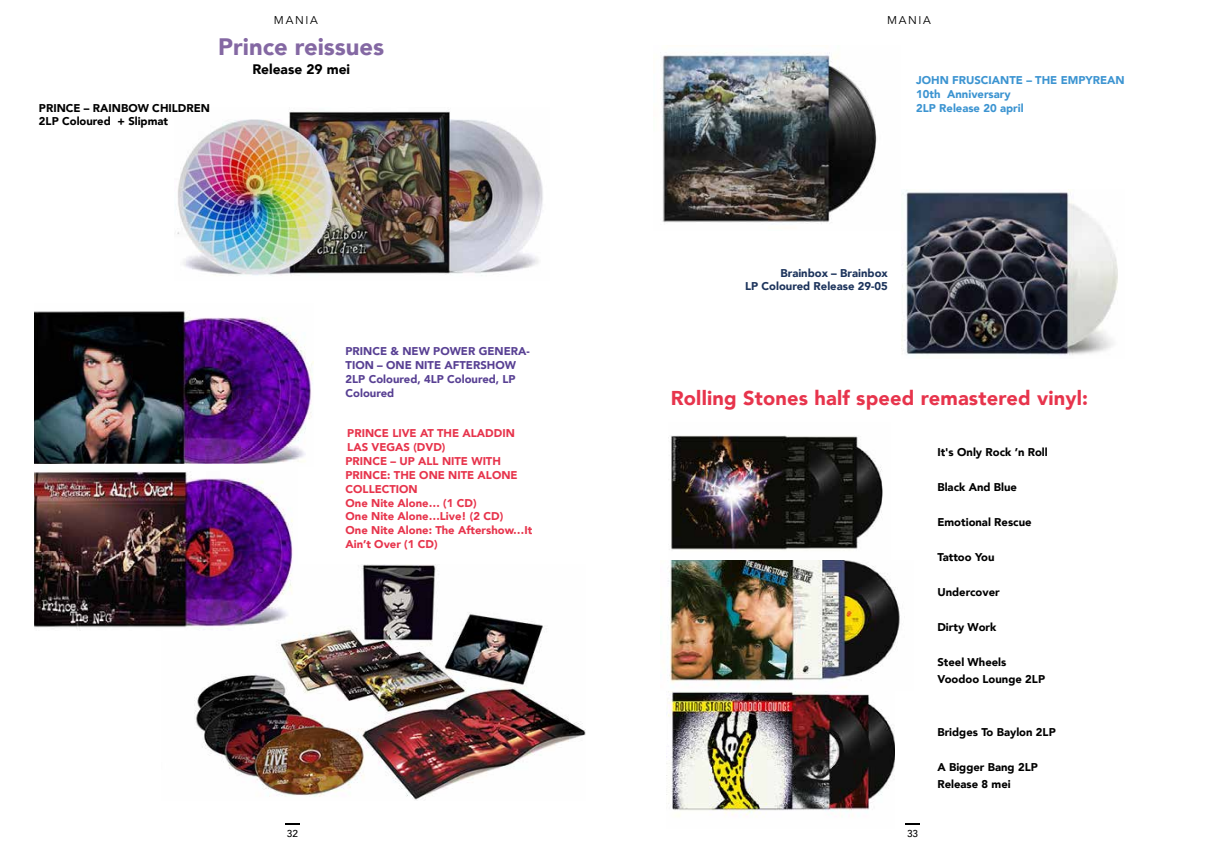
<style>
.page{position:relative;width:1205px;height:851px;background:#fff}
.page>*{position:absolute;margin:0;border:0;box-sizing:border-box;transform-origin:0 0}
.t1{font:900 23.75px "Avenir";color:#8468a3}
.t2{font:900 20px "Avenir";letter-spacing:.01em;color:#e7344c}
.t3{font:900 13.75px "Avenir";color:#000}
.t4{font:900 11.25px/17.5px "Avenir";color:#000}
.t5{font:900 11.25px/13.8px "Avenir";color:#e7344c}
.t6{font:900 11.25px/13.8px "Avenir";color:#584093}
.t7{font:900 11.25px/13.8px "Avenir";color:#3c94d1}
.t8{font:900 11.25px/13.8px "Avenir";color:#1d345c;text-align:right}
.t9{font:11.25px "Avenir";letter-spacing:.15em;color:#000}
.t10{font:500 10px "Avenir";color:#000}
</style>
<div class="page">
<img style="left:194px;top:565px;width:392px;height:235px">
<img style="left:35px;top:311px;width:279px;height:153px">
<img style="left:35px;top:471px;width:263px;height:159px">
<img style="left:177px;top:111px;width:366px;height:165px">
<img style="left:662px;top:52px;width:215px;height:171px">
<img style="left:902px;top:190px;width:216px;height:165px">
<img style="left:668px;top:435px;width:215px;height:115px">
<img style="left:666px;top:691px;width:229px;height:126px">
<img style="left:668px;top:560px;width:232px;height:128px">
<svg style="left:285px;top:823px;width:14px;height:1px"></svg>
<svg style="left:905px;top:823px;width:14px;height:1px"></svg>
<p class="t4" style="left:39px;top:100px;width:173px;line-height:13.8px">PRINCE – RAINBOW CHILDREN<br>2LP Coloured + Slipmat</p>
<p class="t9" style="left:274px;top:13px;width:45px">MANIA</p>
<p class="t9" style="left:887px;top:13px;width:45px">MANIA</p>
<h1 class="t1" style="left:218px;top:27px;width:167px">Prince reissues</h1>
<p class="t3" style="left:252px;top:57px;width:99px">Release 29 mei</p>
<p class="t7" style="left:916px;top:73px;width:210px">JOHN FRUSCIANTE – THE EMPYREAN<br>10th Anniversary<br>2LP Release 20 april</p>
<p class="t6" style="left:345px;top:344px;width:186px">PRINCE &amp; NEW POWER GENERA-<br>TION – ONE NITE AFTERSHOW<br>2LP Coloured, 4LP Coloured, LP<br>Coloured</p>
<p class="t5" style="left:347px;top:426px;width:169px">PRINCE LIVE AT THE ALADDIN<br>LAS VEGAS (DVD)</p>
<p class="t5" style="left:345px;top:454px;width:188px">PRINCE – UP ALL NITE WITH<br>PRINCE: THE ONE NITE ALONE<br>COLLECTION<br>One Nite Alone… (1 CD)<br>One Nite Alone…Live! (2 CD)<br>One Nite Alone: The Aftershow…It<br>Ain’t Over (1 CD)</p>
<p class="t8" style="left:745px;top:265px;width:144px">Brainbox – Brainbox<br>LP Coloured Release 29-05</p>
<h2 class="t2" style="left:671px;top:381px;width:419px">Rolling Stones half speed remastered vinyl:</h2>
<p class="t4" style="left:937px;top:442px;width:112px">It's Only Rock ’n Roll</p>
<p class="t4" style="left:937px;top:477px;width:81px">Black And Blue</p>
<p class="t4" style="left:937px;top:512px;width:96px">Emotional Rescue</p>
<p class="t4" style="left:937px;top:547px;width:59px">Tattoo You</p>
<p class="t4" style="left:937px;top:582px;width:64px">Undercover</p>
<p class="t4" style="left:937px;top:617px;width:60px">Dirty Work</p>
<p class="t4" style="left:937px;top:652px;width:109px">Steel Wheels<br>Voodoo Lounge 2LP</p>
<p class="t4" style="left:937px;top:722px;width:120px">Bridges To Baylon 2LP</p>
<p class="t4" style="left:937px;top:757px;width:102px">A Bigger Bang 2LP<br>Release 8 mei</p>
<p class="t10" style="left:287px;top:824px;width:13px">32</p>
<p class="t10" style="left:907px;top:824px;width:13px">33</p>
</div>
